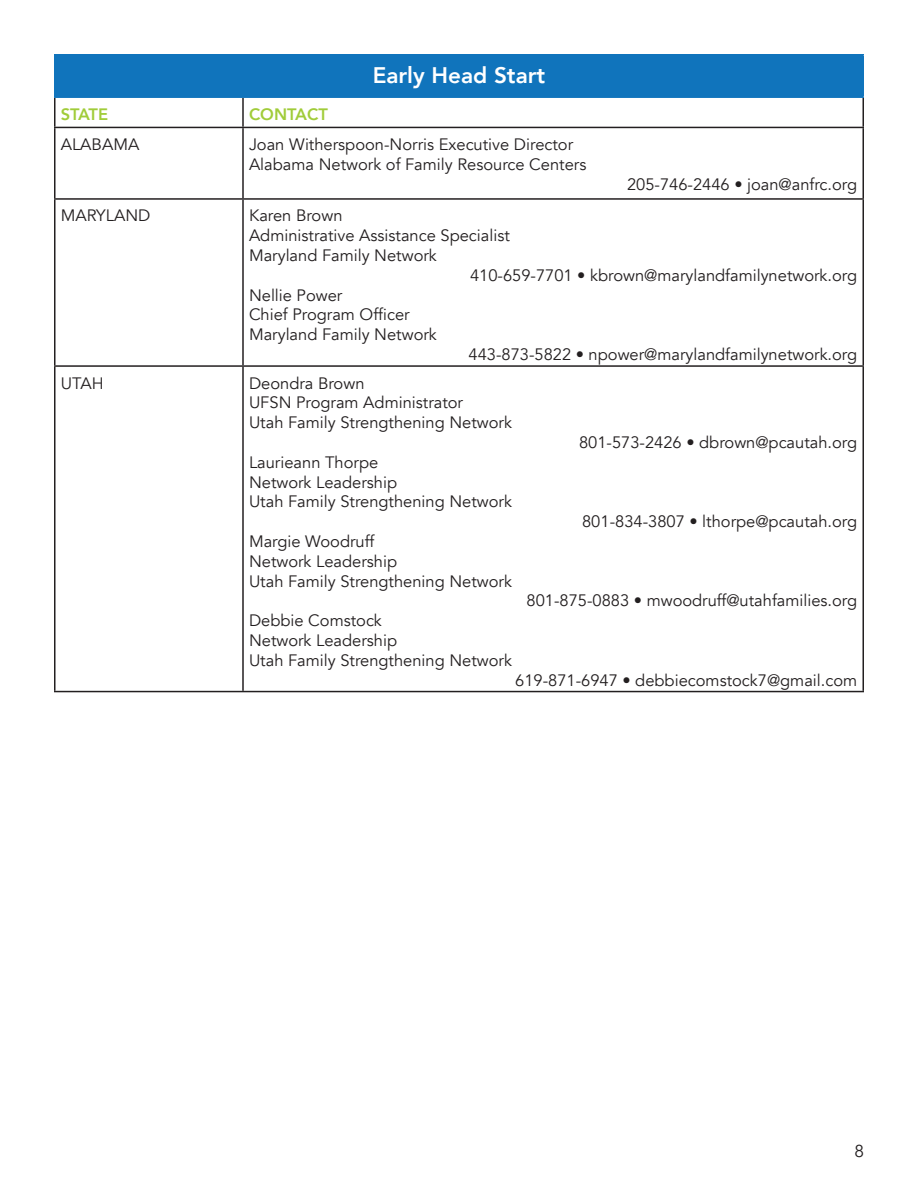
<style>
.page{position:relative;width:918px;height:1188px;background:#fff}
.page>*{position:absolute;margin:0;border:0;box-sizing:border-box;transform-origin:0 0}
.t1{font:800 22.5px "Avenir";color:#fff}
.t2{font:17.25px "Avenir";color:#231f20}
.t3{font:16.5px "Avenir";color:#231f20}
.t4{font:800 16.5px "Avenir";color:#a1cc3a}
</style>
<div class="page">
<div style="left:55px;top:55px;width:808px;height:42px;background:#1074bc"></div>
<hr style="left:54px;top:98px;width:2px;height:29px;background:#231f20">
<hr style="left:242px;top:98px;width:2px;height:29px;background:#231f20">
<hr style="left:862px;top:98px;width:2px;height:29px;background:#231f20">
<hr style="left:54px;top:127px;width:189px;height:1px;background:#231f20">
<hr style="left:54px;top:128px;width:2px;height:70px;background:#231f20">
<hr style="left:243px;top:127px;width:621px;height:1px;background:#231f20">
<hr style="left:242px;top:128px;width:2px;height:70px;background:#231f20">
<hr style="left:862px;top:128px;width:2px;height:70px;background:#231f20">
<hr style="left:54px;top:198px;width:189px;height:2px;background:#231f20">
<hr style="left:54px;top:200px;width:2px;height:165px;background:#231f20">
<hr style="left:242px;top:200px;width:2px;height:165px;background:#231f20">
<hr style="left:862px;top:200px;width:2px;height:165px;background:#231f20">
<hr style="left:54px;top:365px;width:189px;height:2px;background:#231f20">
<hr style="left:54px;top:367px;width:2px;height:324px;background:#231f20">
<hr style="left:242px;top:367px;width:2px;height:324px;background:#231f20">
<hr style="left:862px;top:367px;width:2px;height:324px;background:#231f20">
<hr style="left:54px;top:691px;width:189px;height:1px;background:#231f20">
<hr style="left:54px;top:54px;width:189px;height:2px;background:#1074bc">
<hr style="left:54px;top:55px;width:2px;height:41px;background:#1074bc">
<hr style="left:243px;top:54px;width:621px;height:2px;background:#1074bc">
<hr style="left:862px;top:55px;width:2px;height:41px;background:#1074bc">
<hr style="left:54px;top:96px;width:189px;height:2px;background:#1074bc">
<hr style="left:243px;top:96px;width:621px;height:2px;background:#1074bc">
<hr style="left:243px;top:198px;width:621px;height:2px;background:#231f20">
<hr style="left:243px;top:365px;width:621px;height:2px;background:#231f20">
<hr style="left:243px;top:691px;width:621px;height:1px;background:#231f20">
<p class="t1" style="left:373px;top:58px;width:174px">Early Head Start</p>
<p class="t4" style="left:61px;top:101px;width:49px">STATE</p>
<p class="t4" style="left:249px;top:101px;width:80px">CONTACT</p>
<p class="t3" style="left:61px;top:134px;width:80px">ALABAMA</p>
<p class="t3" style="left:249px;top:134px;width:326px">Joan Witherspoon-Norris Executive Director</p>
<p class="t3" style="left:249px;top:154px;width:339px">Alabama Network of Family Resource Centers</p>
<p class="t3" style="left:627px;top:174px;width:232px">205-746-2446 • joan@anfrc.org</p>
<p class="t3" style="left:61px;top:206px;width:91px">MARYLAND</p>
<p class="t3" style="left:249px;top:206px;width:95px">Karen Brown</p>
<p class="t3" style="left:249px;top:226px;width:262px">Administrative Assistance Specialist</p>
<p class="t3" style="left:249px;top:246px;width:189px">Maryland Family Network</p>
<p class="t3" style="left:470px;top:265px;width:389px">410-659-7701 • kbrown@marylandfamilynetwork.org</p>
<p class="t3" style="left:249px;top:285px;width:95px">Nellie Power</p>
<p class="t3" style="left:249px;top:305px;width:162px">Chief Program Officer</p>
<p class="t3" style="left:249px;top:325px;width:189px">Maryland Family Network</p>
<p class="t3" style="left:468px;top:345px;width:390px">443-873-5822 • npower@marylandfamilynetwork.org</p>
<p class="t3" style="left:61px;top:373px;width:44px">UTAH</p>
<p class="t3" style="left:249px;top:373px;width:117px">Deondra Brown</p>
<p class="t3" style="left:249px;top:393px;width:216px">UFSN Program Administrator</p>
<p class="t3" style="left:249px;top:413px;width:265px">Utah Family Strengthening Network</p>
<p class="t3" style="left:579px;top:432px;width:280px">801-573-2426 • dbrown@pcautah.org</p>
<p class="t3" style="left:249px;top:452px;width:131px">Laurieann Thorpe</p>
<p class="t3" style="left:249px;top:472px;width:150px">Network Leadership</p>
<p class="t3" style="left:249px;top:492px;width:265px">Utah Family Strengthening Network</p>
<p class="t3" style="left:582px;top:512px;width:277px">801-834-3807 • lthorpe@pcautah.org</p>
<p class="t3" style="left:249px;top:531px;width:127px">Margie Woodruff</p>
<p class="t3" style="left:249px;top:551px;width:150px">Network Leadership</p>
<p class="t3" style="left:249px;top:571px;width:265px">Utah Family Strengthening Network</p>
<p class="t3" style="left:527px;top:591px;width:332px">801-875-0883 • mwoodruff@utahfamilies.org</p>
<p class="t3" style="left:249px;top:611px;width:134px">Debbie Comstock</p>
<p class="t3" style="left:249px;top:630px;width:150px">Network Leadership</p>
<p class="t3" style="left:249px;top:650px;width:265px">Utah Family Strengthening Network</p>
<p class="t3" style="left:515px;top:670px;width:344px">619-871-6947 • debbiecomstock7@gmail.com</p>
<p class="t2" style="left:854px;top:1141px;width:11px">8</p>
</div>
